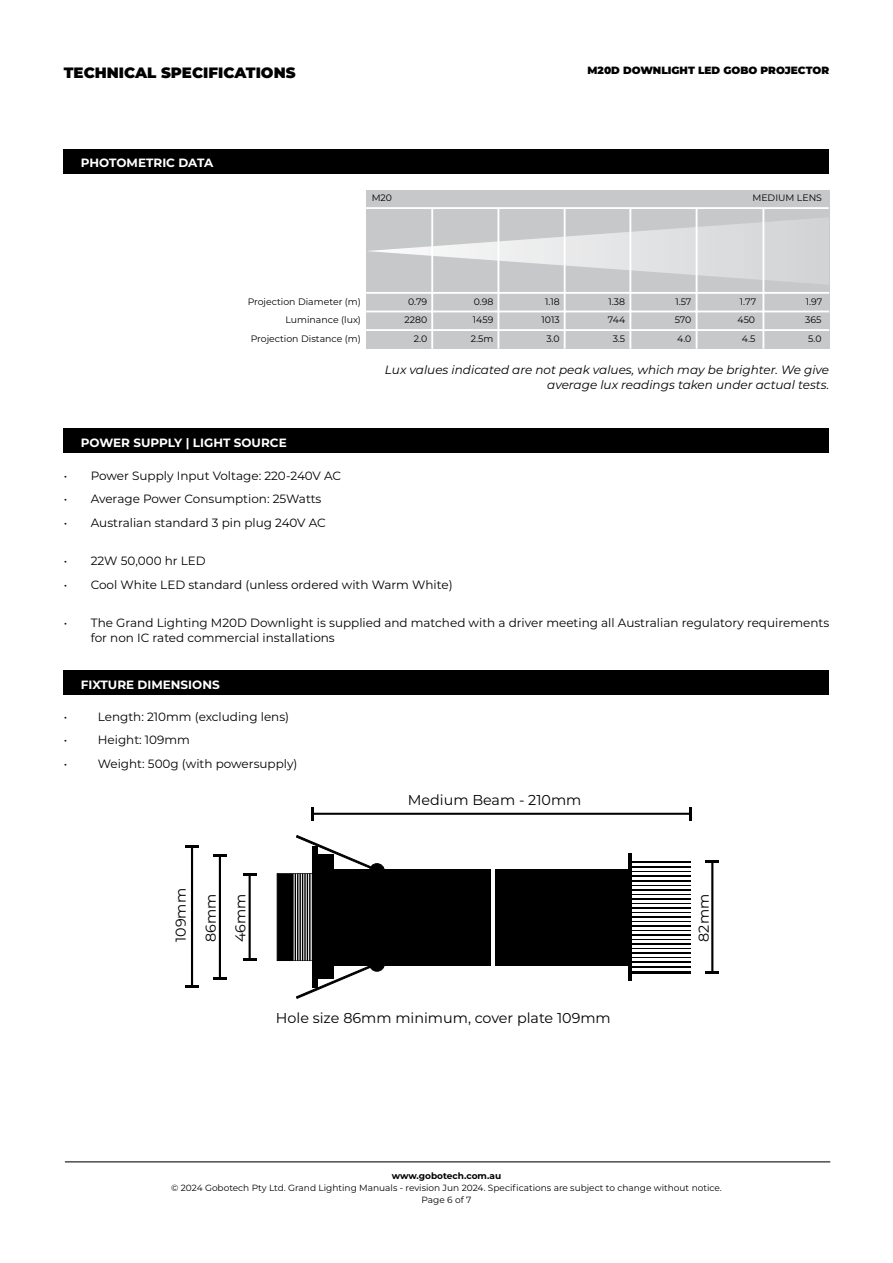
<style>
.page{position:relative;width:893px;height:1263px;background:#fff}
.page>*{position:absolute;margin:0;border:0;box-sizing:border-box;transform-origin:0 0}
.t1{font:900 15px "Montserrat";color:#000}
.t2{font:14.25px/29.8px "Montserrat";color:#000}
.t3{font:12px/15px "Montserrat";color:#000}
.t4{font:italic 12px/15px "Montserrat";color:#000;text-align:right}
.t5{font:700 12px "Montserrat";color:#fff}
.t6{font:900 10.5px "Montserrat";color:#000}
.t7{font:9.3px/18.6px "Montserrat";color:#000;text-align:right}
.t8{font:9px/12px "Montserrat";color:#000;text-align:center}
.t9{font:700 9px "Montserrat";color:#000}
</style>
<div class="page">
<hr style="left:65px;top:1161px;width:765px;height:1px;background:#000">
<div style="left:64px;top:149px;width:765px;height:25px;background:#000"></div>
<div style="left:64px;top:429px;width:765px;height:24px;background:#000"></div>
<div style="left:64px;top:670px;width:765px;height:25px;background:#000"></div>
<hr style="left:219px;top:856px;width:2px;height:122px;background:#000">
<svg style="left:213px;top:855px;width:14px;height:2px"></svg>
<svg style="left:213px;top:977px;width:14px;height:2px"></svg>
<hr style="left:711px;top:862px;width:2px;height:110px;background:#000">
<svg style="left:705px;top:861px;width:14px;height:2px"></svg>
<svg style="left:705px;top:971px;width:14px;height:2px"></svg>
<hr style="left:249px;top:874px;width:2px;height:86px;background:#000">
<svg style="left:243px;top:873px;width:14px;height:2px"></svg>
<svg style="left:243px;top:959px;width:14px;height:2px"></svg>
<hr style="left:191px;top:847px;width:2px;height:139px;background:#000">
<svg style="left:185px;top:846px;width:14px;height:2px"></svg>
<svg style="left:185px;top:985px;width:14px;height:2px"></svg>
<hr style="left:312px;top:813px;width:378px;height:2px;background:#000">
<svg style="left:689px;top:807px;width:2px;height:13px"></svg>
<svg style="left:311px;top:807px;width:2px;height:13px"></svg>
<svg style="left:277px;top:873px;width:35px;height:88px;fill:#000"></svg>
<div style="left:369px;top:864px;width:15px;height:14px;background:#000;border-radius:50%"></div>
<div style="left:369px;top:863px;width:16px;height:16px;border:1px solid #000;border-radius:50%"></div>
<div style="left:369px;top:956px;width:15px;height:15px;background:#000;border-radius:50%"></div>
<div style="left:369px;top:956px;width:16px;height:15px;border:1px solid #000;border-radius:50%"></div>
<hr style="left:311px;top:874px;width:1px;height:86px;background:#fff">
<hr style="left:308px;top:874px;width:1px;height:86px;background:#fff">
<hr style="left:306px;top:874px;width:1px;height:86px;background:#fff">
<hr style="left:303px;top:874px;width:1px;height:86px;background:#fff">
<hr style="left:301px;top:874px;width:1px;height:86px;background:#fff">
<hr style="left:299px;top:874px;width:1px;height:86px;background:#fff">
<hr style="left:296px;top:874px;width:1px;height:86px;background:#fff">
<hr style="left:294px;top:874px;width:1px;height:86px;background:#fff">
<div style="left:312px;top:846px;width:5px;height:142px;background:#000"></div>
<div style="left:316px;top:854px;width:18px;height:125px;background:#000"></div>
<hr style="left:628px;top:853px;width:3px;height:128px;background:#000">
<div style="left:318px;top:869px;width:173px;height:96px;background:#000"></div>
<div style="left:495px;top:869px;width:133px;height:96px;background:#000"></div>
<svg style="left:631px;top:861px;width:59px;height:112px;fill:#000"></svg>
<hr style="left:632px;top:864px;width:58px;height:2px;background:#fff">
<hr style="left:632px;top:868px;width:58px;height:2px;background:#fff">
<hr style="left:632px;top:873px;width:58px;height:2px;background:#fff">
<hr style="left:632px;top:877px;width:58px;height:2px;background:#fff">
<hr style="left:632px;top:882px;width:58px;height:2px;background:#fff">
<hr style="left:632px;top:886px;width:58px;height:2px;background:#fff">
<hr style="left:632px;top:891px;width:58px;height:2px;background:#fff">
<hr style="left:632px;top:895px;width:58px;height:3px;background:#fff">
<hr style="left:632px;top:900px;width:58px;height:2px;background:#fff">
<hr style="left:632px;top:904px;width:58px;height:3px;background:#fff">
<hr style="left:632px;top:909px;width:58px;height:2px;background:#fff">
<hr style="left:632px;top:914px;width:58px;height:2px;background:#fff">
<hr style="left:632px;top:918px;width:58px;height:2px;background:#fff">
<hr style="left:632px;top:923px;width:58px;height:2px;background:#fff">
<hr style="left:632px;top:927px;width:58px;height:2px;background:#fff">
<hr style="left:632px;top:932px;width:58px;height:2px;background:#fff">
<hr style="left:632px;top:936px;width:58px;height:2px;background:#fff">
<hr style="left:632px;top:941px;width:58px;height:2px;background:#fff">
<hr style="left:632px;top:945px;width:58px;height:2px;background:#fff">
<hr style="left:632px;top:950px;width:58px;height:2px;background:#fff">
<hr style="left:632px;top:954px;width:58px;height:2px;background:#fff">
<hr style="left:632px;top:959px;width:58px;height:2px;background:#fff">
<hr style="left:632px;top:963px;width:58px;height:2px;background:#fff">
<hr style="left:632px;top:968px;width:58px;height:2px;background:#fff">
<svg style="left:296px;top:965px;width:75px;height:34px"></svg>
<svg style="left:296px;top:835px;width:75px;height:34px"></svg>
<div style="left:366px;top:190px;width:463px;height:159px;background:#c7c8ca"></div>
<svg style="left:368px;top:217px;width:461px;height:68px"></svg>
<hr style="left:431px;top:208px;width:2px;height:141px;background:#fff">
<hr style="left:497px;top:208px;width:2px;height:141px;background:#fff">
<hr style="left:564px;top:208px;width:2px;height:141px;background:#fff">
<hr style="left:629px;top:208px;width:2px;height:141px;background:#fff">
<hr style="left:696px;top:208px;width:1px;height:141px;background:#fff">
<hr style="left:762px;top:208px;width:2px;height:141px;background:#fff">
<hr style="left:366px;top:207px;width:463px;height:2px;background:#fff">
<hr style="left:366px;top:292px;width:463px;height:2px;background:#fff">
<hr style="left:366px;top:311px;width:463px;height:1px;background:#fff">
<hr style="left:366px;top:329px;width:463px;height:2px;background:#fff">
<p class="t1" style="left:64px;top:62px;width:233px">TECHNICAL SPECIFICATIONS</p>
<p class="t6" style="left:588px;top:62px;width:243px">M20D DOWNLIGHT LED GOBO PROJECTOR</p>
<p class="t5" style="left:81px;top:154px;width:134px">PHOTOMETRIC DATA</p>
<p class="t7" style="left:372px;top:188px;width:22px">M20</p>
<p class="t7" style="left:752px;top:188px;width:71px">MEDIUM LENS</p>
<p class="t7" style="left:248px;top:292px;width:115px">Projection Diameter (m)<br>Luminance (lux)<br>Projection Distance (m)</p>
<p class="t7" style="left:608px;top:291px;width:19px;text-align:left">1.38<br>744</p>
<p class="t7" style="left:408px;top:292px;width:21px">0.79</p>
<p class="t7" style="left:474px;top:292px;width:21px">0.98</p>
<p class="t7" style="left:675px;top:292px;width:18px">1.57</p>
<p class="t7" style="left:404px;top:310px;width:24px">2280</p>
<p class="t7" style="left:473px;top:310px;width:22px">1459</p>
<p class="t7" style="left:541px;top:310px;width:20px">1013</p>
<p class="t7" style="left:675px;top:310px;width:18px">570</p>
<p class="t7" style="left:613px;top:329px;width:14px">3.5</p>
<p class="t7" style="left:545px;top:292px;width:16px">1.18</p>
<p class="t7" style="left:740px;top:292px;width:18px">1.77</p>
<p class="t7" style="left:806px;top:292px;width:18px">1.97</p>
<p class="t7" style="left:737px;top:311px;width:19px">450</p>
<p class="t7" style="left:805px;top:311px;width:18px">365</p>
<p class="t7" style="left:414px;top:329px;width:15px">2.0</p>
<p class="t7" style="left:471px;top:329px;width:24px">2.5m</p>
<p class="t7" style="left:677px;top:329px;width:16px">4.0</p>
<p class="t7" style="left:546px;top:329px;width:15px">3.0</p>
<p class="t7" style="left:808px;top:329px;width:15px">5.0</p>
<p class="t7" style="left:742px;top:329px;width:15px">4.5</p>
<p class="t4" style="left:385px;top:362px;width:446px">Lux values indicated are not peak values, which may be brighter. We give average lux readings taken under actual tests.</p>
<p class="t5" style="left:81px;top:434px;width:207px">POWER SUPPLY | LIGHT SOURCE</p>
<p class="t3" style="left:64px;top:467px;width:279px">• Power Supply Input Voltage: 220-240V AC</p>
<p class="t3" style="left:64px;top:491px;width:259px">• Average Power Consumption: 25Watts</p>
<p class="t3" style="left:64px;top:514px;width:264px">• Australian standard 3 pin plug 240V AC</p>
<p class="t3" style="left:64px;top:553px;width:144px">• 22W 50,000 hr LED</p>
<p class="t3" style="left:64px;top:576px;width:390px">• Cool White LED standard (unless ordered with Warm White)</p>
<p class="t3" style="left:91px;top:615px;width:740px;text-indent:-27px">• The Grand Lighting M20D Downlight is supplied and matched with a driver meeting all Australian regulatory requirements for non IC rated commercial installations</p>
<p class="t5" style="left:81px;top:676px;width:140px">FIXTURE DIMENSIONS</p>
<p class="t3" style="left:64px;top:709px;width:5px">•</p>
<p class="t3" style="left:98px;top:709px;width:193px">Length: 210mm (excluding lens)</p>
<p class="t3" style="left:64px;top:732px;width:5px">•</p>
<p class="t3" style="left:98px;top:732px;width:94px">Height: 109mm</p>
<p class="t3" style="left:64px;top:756px;width:5px">•</p>
<p class="t3" style="left:98px;top:756px;width:201px">Weight: 500g (with powersupply)</p>
<p class="t2" style="left:408px;top:784px;width:175px">Medium Beam - 210mm</p>
<p class="t2" style="left:165px;top:942px;width:55px;rotate:-90deg">109mm<br>86mm<br>46mm</p>
<p class="t2" style="left:688px;top:942px;width:49px;rotate:-90deg">82mm</p>
<p class="t2" style="left:276px;top:1003px;width:336px">Hole size 86mm minimum, cover plate 109mm</p>
<p class="t9" style="left:392px;top:1169px;width:111px">www.gobotech.com.au</p>
<p class="t8" style="left:171px;top:1181px;width:552px">© 2024 Gobotech Pty Ltd. Grand Lighting Manuals - revision Jun 2024. Specifications are subject to change without notice.<br>Page 6 of 7</p>
</div>
